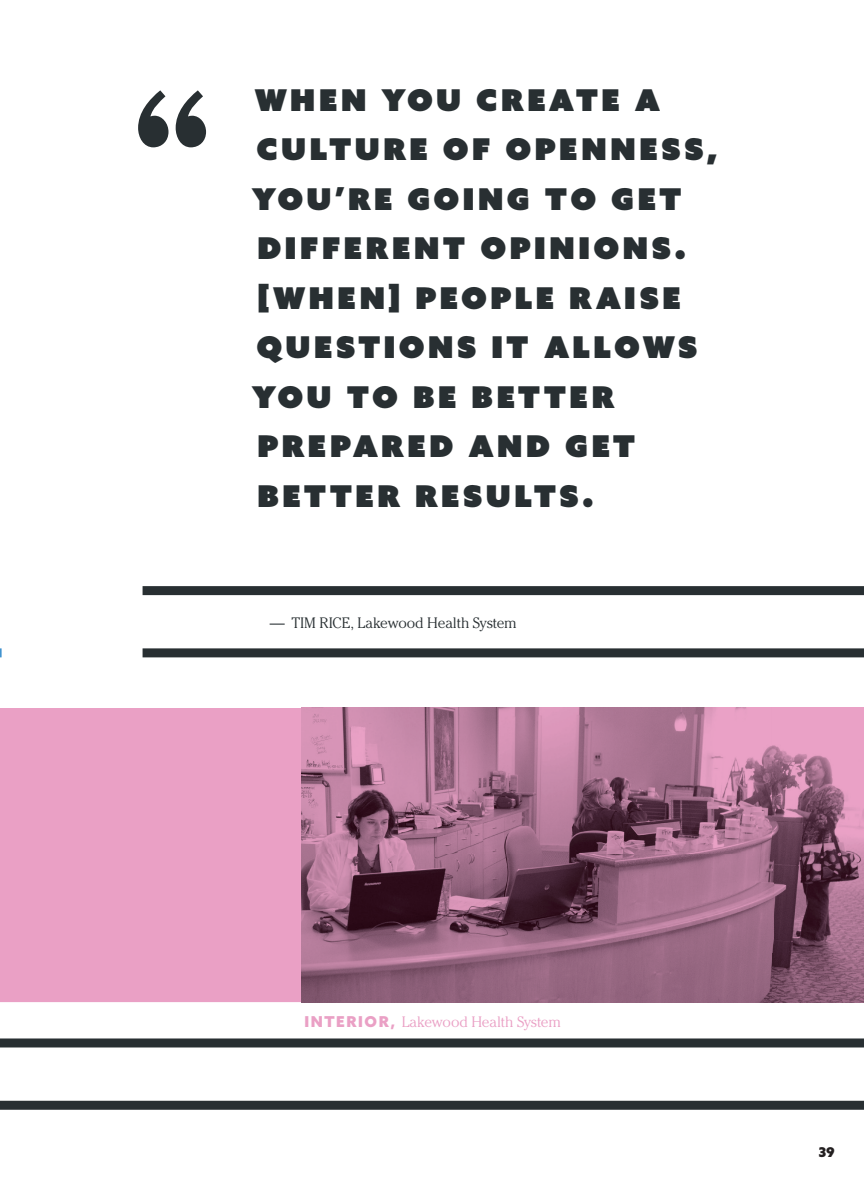
<style>
.page{position:relative;width:864px;height:1188px;background:#fff}
.page>*{position:absolute;margin:0;border:0;box-sizing:border-box;transform-origin:0 0}
.t1{font:30px/49.5px "Azo Sans Uber";letter-spacing:.115em;color:#282f32}
.t2{font:300 15px "Cheltenham";letter-spacing:-.005em;color:#282f32}
.t3{font:300 15px "Cheltenham";letter-spacing:-.005em;color:#eaa0c5}
.t4{font:900 13.5px "Azo Sans";color:#231f20}
.s1{font-family:"Azo Sans";font-weight:900}
</style>
<div class="page">
<div style="left:143px;top:586px;width:721px;height:9px;background:#282f32"></div>
<div style="left:143px;top:648px;width:721px;height:9px;background:#282f32"></div>
<div style="left:0;top:1038px;width:864px;height:9px;background:#282f32"></div>
<div style="left:0;top:1100px;width:864px;height:9px;background:#282f32"></div>
<svg style="left:0;top:648px;width:2px;height:9px"></svg>
<svg style="left:138px;top:90px;width:30px;height:57px"></svg>
<svg style="left:176px;top:90px;width:30px;height:57px"></svg>
<div style="left:0;top:708px;width:301px;height:294px;background:#eaa0c5"></div>
<img style="left:301px;top:708px;width:563px;height:294px">
<p class="t1" style="left:254px;top:75px;width:465px">WHEN YOU CREATE A<br>CULTURE OF OPENNESS,</p>
<p class="t1" style="left:252px;top:174px;width:447px">YOU’RE GOING TO GET<br>DIFFERENT OPINIONS. [WHEN] PEOPLE RAISE<br>QUESTIONS IT ALLOWS</p>
<p class="t1" style="left:252px;top:372px;width:385px">YOU TO BE BETTER<br>PREPARED AND GET<br>BETTER RESULTS.</p>
<p class="t2" style="left:270px;top:614px;width:248px">— TIM RICE, Lakewood Health System</p>
<p class="t3" style="left:304px;top:1012px;width:258px"><span class="s1">INTERIOR,</span> Lakewood Health System</p>
<p class="t4" style="left:818px;top:1142px;width:18px">39</p>
</div>
